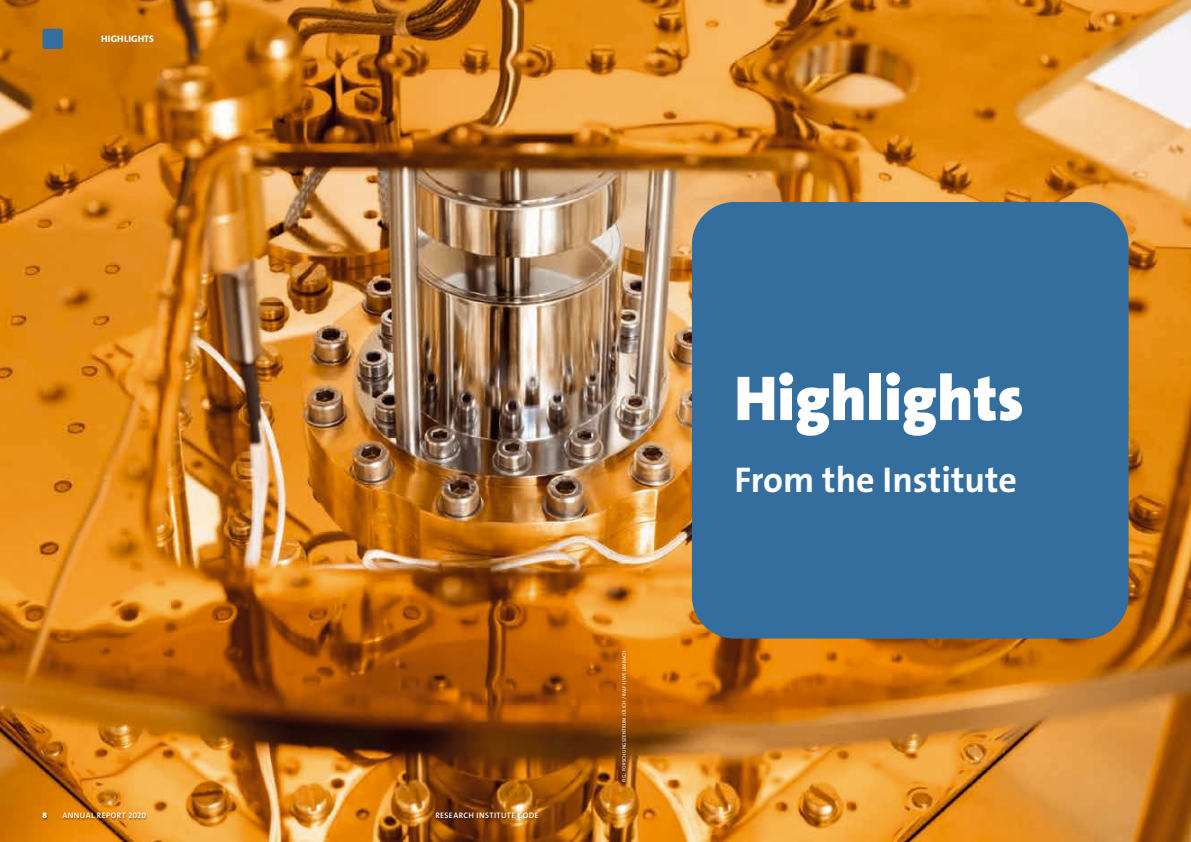
<style>
.page{position:relative;width:1191px;height:842px;background:#fff}
.page>*{position:absolute;margin:0;border:0;box-sizing:border-box;transform-origin:0 0}
.t1{font:900 64px "The Sans Os F";color:#fff}
.t2{font:700 36px "The Sans Os F";color:#fff}
.t3{font:800 9.5px "The Sans Os F";letter-spacing:.02em;color:#fff}
.t4{font:600 8px "The Sans Os F";letter-spacing:.05em;color:#fff}
.t5{font:900 8px "The Sans Os F";color:#fff}
.t6{font:5px "The Sans Os F";letter-spacing:.02em;color:#fff}
</style>
<div class="page">
<img style="left:0;top:0;width:1191px;height:842px">
<div style="left:692px;top:202px;width:436px;height:437px;background:#336e9e;border-radius:43px"></div>
<div style="left:43px;top:29px;width:20px;height:20px;background:#336e9e;border-radius:2px"></div>
<div style="left:42px;top:813px;width:7px;height:7px;background:#1b1c20;opacity:.5"></div>
<div style="left:62px;top:813px;width:478px;height:8px;background:#1b1c20;opacity:.5"></div>
<h3 class="t3" style="left:101px;top:32px;width:54px">HIGHLIGHTS</h3>
<h3 class="t5" style="left:43px;top:810px;width:6px">8</h3>
<h3 class="t4" style="left:62px;top:810px;width:85px">ANNUAL REPORT 2020</h3>
<h3 class="t4" style="left:435px;top:810px;width:105px">RESEARCH INSTITUTE CODE</h3>
<p class="t6" style="left:621px;top:782px;width:133px;rotate:-90deg">FIG.: FORSCHUNGSZENTRUM JÜLICH / RALF-UWE LIMBACH</p>
<h1 class="t1" style="left:734px;top:357px;width:290px">Highlights</h1>
<h2 class="t2" style="left:734px;top:457px;width:284px">From the Institute</h2>
</div>
